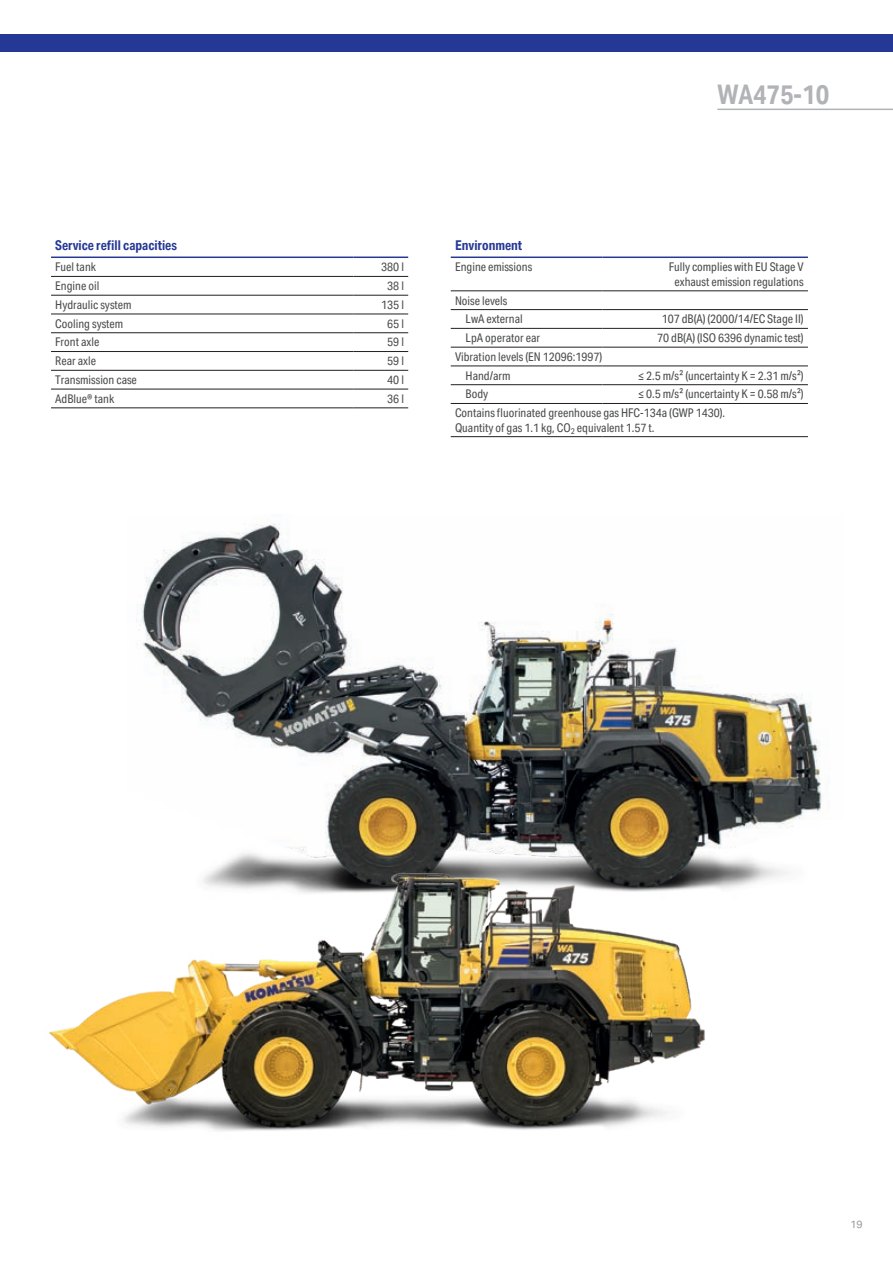
<style>
.page{position:relative;width:893px;height:1263px;background:#fff}
.page>*{position:absolute;margin:0;border:0;box-sizing:border-box;transform-origin:0 0}
.t1{font:700 27px "Aktiv Grotesk Cd";color:#b2b3b7}
.t2{font:700 13.5px "Aktiv Grotesk Cd";color:#263895}
.t3{font:12px/18.8px "Aktiv Grotesk Cd";color:#4b4c4d}
.t4{font:10.5px "Aktiv Grotesk";color:#939598}
</style>
<div class="page">
<img style="left:136px;top:523px;width:689px;height:366px">
<img style="left:48px;top:854px;width:676px;height:277px">
<hr style="left:51px;top:276px;width:303px;height:1px;background:#231f20">
<hr style="left:354px;top:276px;width:54px;height:1px;background:#231f20">
<hr style="left:51px;top:295px;width:303px;height:1px;background:#231f20">
<hr style="left:354px;top:295px;width:54px;height:1px;background:#231f20">
<hr style="left:51px;top:314px;width:303px;height:1px;background:#231f20">
<hr style="left:354px;top:314px;width:54px;height:1px;background:#231f20">
<hr style="left:51px;top:332px;width:303px;height:1px;background:#231f20">
<hr style="left:354px;top:332px;width:54px;height:1px;background:#231f20">
<hr style="left:51px;top:351px;width:303px;height:1px;background:#231f20">
<hr style="left:354px;top:351px;width:54px;height:1px;background:#231f20">
<hr style="left:51px;top:370px;width:303px;height:1px;background:#231f20">
<hr style="left:354px;top:370px;width:54px;height:1px;background:#231f20">
<hr style="left:51px;top:389px;width:303px;height:1px;background:#231f20">
<hr style="left:354px;top:389px;width:54px;height:1px;background:#231f20">
<hr style="left:51px;top:407px;width:303px;height:1px;background:#231f20">
<hr style="left:51px;top:256px;width:303px;height:2px;background:#263895">
<hr style="left:354px;top:256px;width:54px;height:2px;background:#263895">
<hr style="left:354px;top:407px;width:54px;height:1px;background:#231f20">
<hr style="left:451px;top:290px;width:151px;height:1px;background:#231f20">
<hr style="left:602px;top:309px;width:206px;height:1px;background:#231f20">
<hr style="left:451px;top:328px;width:151px;height:1px;background:#231f20">
<hr style="left:602px;top:328px;width:206px;height:1px;background:#231f20">
<hr style="left:451px;top:384px;width:151px;height:1px;background:#231f20">
<hr style="left:602px;top:384px;width:206px;height:1px;background:#231f20">
<hr style="left:451px;top:256px;width:151px;height:2px;background:#263895">
<hr style="left:602px;top:256px;width:206px;height:2px;background:#263895">
<hr style="left:602px;top:347px;width:206px;height:1px;background:#231f20">
<hr style="left:451px;top:366px;width:151px;height:1px;background:#231f20">
<hr style="left:451px;top:309px;width:151px;height:1px;background:#231f20">
<hr style="left:451px;top:347px;width:151px;height:1px;background:#231f20">
<hr style="left:602px;top:366px;width:206px;height:1px;background:#231f20">
<hr style="left:451px;top:403px;width:151px;height:1px;background:#231f20">
<hr style="left:451px;top:436px;width:151px;height:1px;background:#231f20">
<hr style="left:602px;top:436px;width:206px;height:1px;background:#231f20">
<hr style="left:602px;top:290px;width:206px;height:1px;background:#231f20">
<hr style="left:602px;top:403px;width:206px;height:1px;background:#231f20">
<div style="left:0;top:34px;width:893px;height:17px;background:#263895"></div>
<hr style="left:717px;top:109px;width:176px;height:1px;background:#b2b3b7">
<h1 class="t1" style="left:717px;top:79px;width:113px">WA475-10</h1>
<p class="t2" style="left:55px;top:238px;width:123px">Service refill capacities</p>
<p class="t3" style="left:55px;top:258px;width:42px">Fuel tank</p>
<p class="t3" style="left:381px;top:258px;width:24px">380 l</p>
<p class="t3" style="left:55px;top:277px;width:46px">Engine oil</p>
<p class="t3" style="left:387px;top:277px;width:18px">38 l</p>
<p class="t3" style="left:55px;top:295px;width:78px">Hydraulic system</p>
<p class="t3" style="left:381px;top:295px;width:24px">135 l</p>
<p class="t3" style="left:55px;top:314px;width:70px">Cooling system</p>
<p class="t3" style="left:387px;top:314px;width:18px">65 l</p>
<p class="t3" style="left:55px;top:333px;width:46px">Front axle</p>
<p class="t3" style="left:387px;top:333px;width:18px">59 l</p>
<p class="t3" style="left:55px;top:352px;width:42px">Rear axle</p>
<p class="t3" style="left:387px;top:352px;width:18px">59 l</p>
<p class="t3" style="left:55px;top:370px;width:83px">Transmission case</p>
<p class="t3" style="left:387px;top:370px;width:18px">40 l</p>
<p class="t3" style="left:55px;top:389px;width:61px">AdBlue® tank</p>
<p class="t3" style="left:387px;top:389px;width:18px">36 l</p>
<p class="t2" style="left:455px;top:238px;width:69px">Environment</p>
<p class="t3" style="left:455px;top:258px;width:79px">Engine emissions</p>
<p class="t3" style="left:669px;top:260px;width:136px;line-height:14.4px;text-align:center">Fully complies with EU Stage V exhaust emission regulations</p>
<p class="t3" style="left:466px;top:291px;width:59px;text-indent:-11px">Noise levels<br>LwA external</p>
<p class="t3" style="left:662px;top:310px;width:143px">107 dB(A) (2000/14/EC Stage II)</p>
<p class="t3" style="left:466px;top:328px;width:76px">LpA operator ear</p>
<p class="t3" style="left:657px;top:328px;width:148px">70 dB(A) (ISO 6396 dynamic test)</p>
<p class="t3" style="left:466px;top:347px;width:138px;text-indent:-11px">Vibration levels (EN 12096:1997)<br>Hand/arm</p>
<p class="t3" style="left:638px;top:366px;width:167px">≤ 2.5 m/s² (uncertainty K = 2.31 m/s²)</p>
<p class="t3" style="left:455px;top:385px;width:350px;text-indent:183px">≤ 0.5 m/s² (uncertainty K = 0.58 m/s²)<br>Contains fluorinated greenhouse gas HFC-134a (GWP 1430).</p>
<p class="t3" style="left:455px;top:418px;width:201px">Quantity of gas 1.1 kg, CO<sub>2</sub> equivalent 1.57 t.</p>
<p class="t3" style="left:466px;top:385px;width:24px">Body</p>
<p class="t4" style="left:850px;top:1218px;width:14px">19</p>
</div>
